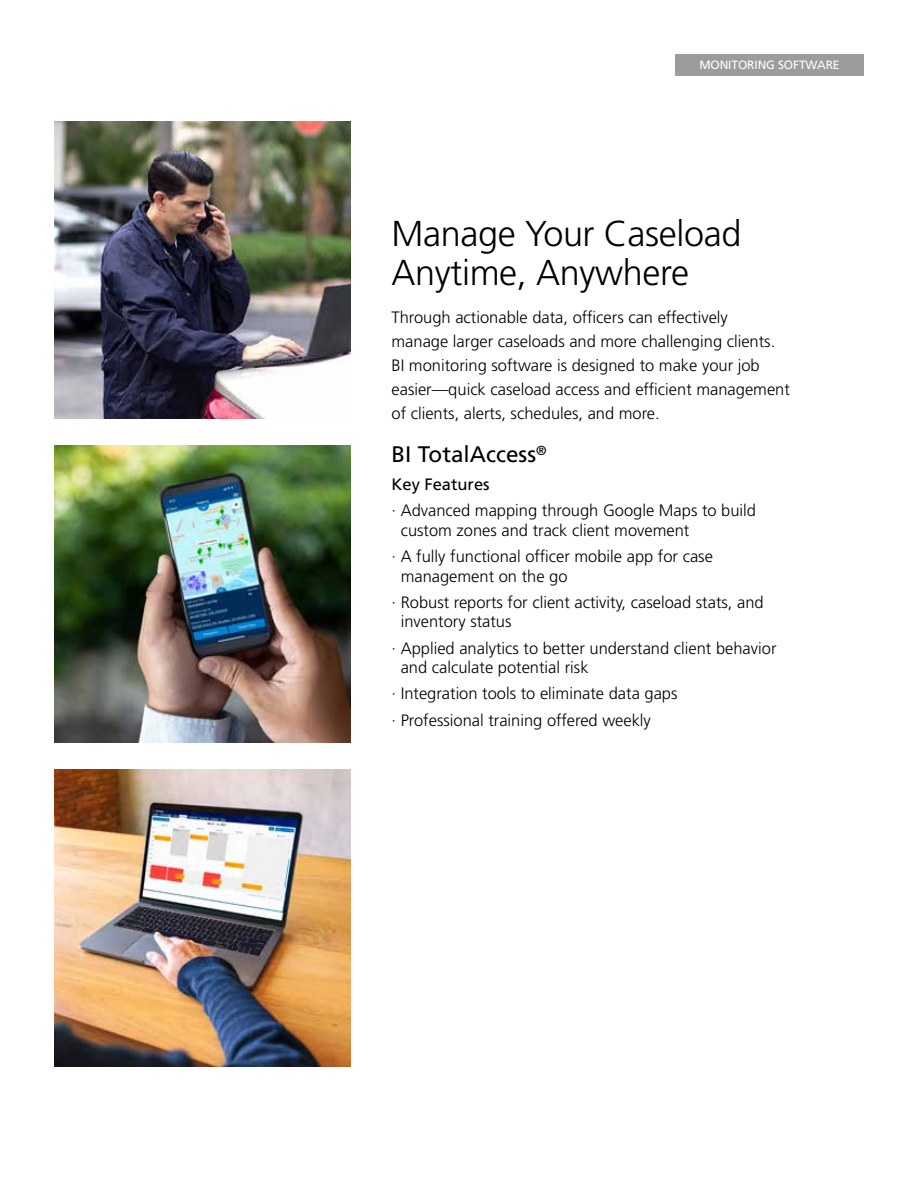
<style>
.page{position:relative;width:918px;height:1188px;background:#fff}
.page>*{position:absolute;margin:0;border:0;box-sizing:border-box;transform-origin:0 0}
.t1{font:300 36px/39px "Frutiger LT Std";letter-spacing:-.01em;color:#000}
.t2{font:22.5px "Frutiger LT Std";color:#000}
.t3{font:300 16.5px/24px "Frutiger LT Std";color:#000}
.t4{font:16.5px "Frutiger LT Std";color:#000}
.t5{font:12px "Frutiger LT Std";letter-spacing:-.01em;color:#fff}
</style>
<div class="page">
<img style="left:54px;top:122px;width:297px;height:296px">
<img style="left:54px;top:770px;width:297px;height:296px">
<img style="left:54px;top:446px;width:297px;height:296px">
<div style="left:675px;top:54px;width:189px;height:22px;background:#9c9c9f"></div>
<p class="t5" style="left:699px;top:58px;width:142px">MONITORING SOFTWARE</p>
<h1 class="t1" style="left:392px;top:215px;width:351px">Manage Your Caseload<br>Anytime, Anywhere</h1>
<p class="t3" style="left:392px;top:305px;width:400px">Through actionable data, officers can effectively<br>manage larger caseloads and more challenging clients.<br>BI monitoring software is designed to make your job easier—quick caseload access and efficient management of clients, alerts, schedules, and more.</p>
<h2 class="t2" style="left:392px;top:441px;width:157px">BI TotalAccess<sup>®</sup></h2>
<p class="t4" style="left:392px;top:475px;width:100px">Key Features</p>
<p class="t3" style="left:401px;top:501px;width:357px;line-height:19.5px;text-indent:-9px">· Advanced mapping through Google Maps to build custom zones and track client movement</p>
<p class="t3" style="left:401px;top:547px;width:314px;line-height:19.5px;text-indent:-9px">· A fully functional officer mobile app for case management on the go</p>
<p class="t3" style="left:401px;top:593px;width:365px;line-height:19.5px;text-indent:-9px">· Robust reports for client activity, caseload stats, and inventory status</p>
<p class="t3" style="left:401px;top:638px;width:377px;line-height:19.5px;text-indent:-9px">· Applied analytics to better understand client behavior and calculate potential risk</p>
<p class="t3" style="left:392px;top:681px;width:288px;line-height:26.2px">· Integration tools to eliminate data gaps · Professional training offered weekly</p>
</div>
